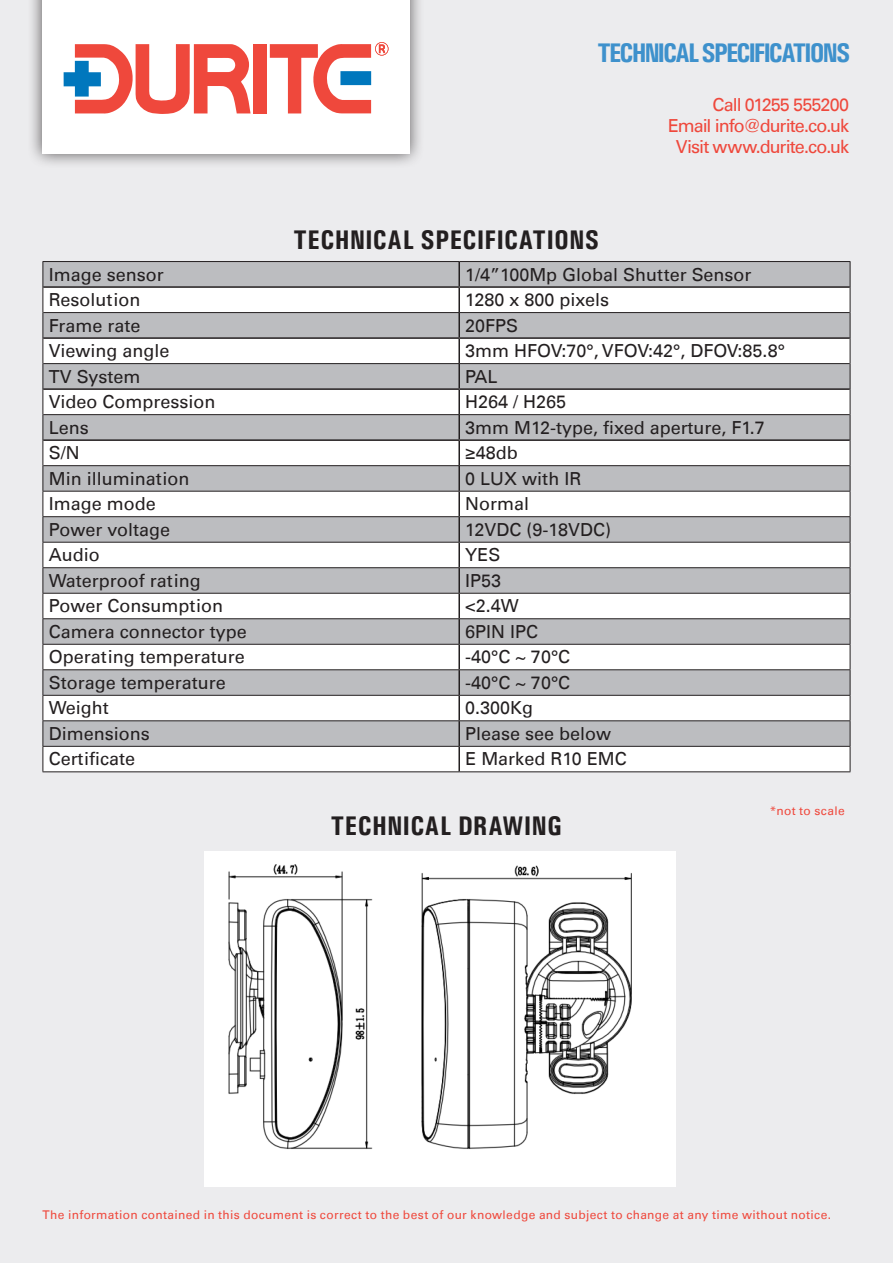
<style>
.page{position:relative;width:893px;height:1263px;background:#ececee}
.page>*{position:absolute;margin:0;border:0;box-sizing:border-box;transform-origin:0 0}
.t1{font:700 condensed 27px "Univers";letter-spacing:.015em;color:#231f20}
.t2{font:700 condensed 27px "Univers";letter-spacing:-.07em;color:#3e91cc}
.t3{font:18px "Univers Com 55 Roman";color:#231f20}
.t4{font:18px "Univers Com 55 Roman";letter-spacing:-.05em;color:#ef483c}
.t5{font:12px "Univers Com 55 Roman";letter-spacing:.03em;color:#ef483c}
</style>
<div class="page">
<div style="left:27px;top:0;width:398px;height:169px;background:#231f20;opacity:.75"></div>
<div style="left:42px;top:0;width:367px;height:154px;background:#fff"></div>
<div style="left:253px;top:44px;width:13px;height:69px;background:#ef483c"></div>
<svg style="left:270px;top:42px;width:118px;height:71px"></svg>
<svg style="left:64px;top:44px;width:187px;height:70px"></svg>
<hr style="left:43px;top:261px;width:416px;height:1px;background:#231f20">
<hr style="left:459px;top:261px;width:391px;height:1px;background:#231f20">
<svg style="left:43px;top:262px;width:808px;height:509px;background:#d5d5d7"></svg>
<hr style="left:43px;top:771px;width:416px;height:1px;background:#231f20">
<hr style="left:459px;top:771px;width:391px;height:1px;background:#231f20">
<img style="left:205px;top:852px;width:470px;height:334px">
<p class="t2" style="left:597px;top:37px;width:254px">TECHNICAL SPECIFICATIONS</p>
<p class="t1" style="left:294px;top:224px;width:307px">TECHNICAL SPECIFICATIONS</p>
<p class="t4" style="left:713px;top:94px;width:138px">Call 01255 555200</p>
<p class="t4" style="left:668px;top:115px;width:183px">Email info@durite.co.uk</p>
<p class="t4" style="left:676px;top:136px;width:175px">Visit www.durite.co.uk</p>
<p class="t3" style="left:49px;top:263px;width:117px">Image sensor</p>
<p class="t3" style="left:465px;top:263px;width:288px">1/4”100Mp Global Shutter Sensor</p>
<p class="t3" style="left:49px;top:289px;width:93px">Resolution</p>
<p class="t3" style="left:465px;top:289px;width:145px">1280 x 800 pixels</p>
<p class="t3" style="left:49px;top:314px;width:93px">Frame rate</p>
<p class="t3" style="left:465px;top:314px;width:55px">20FPS</p>
<p class="t3" style="left:49px;top:340px;width:122px">Viewing angle</p>
<p class="t3" style="left:465px;top:340px;width:321px">3mm HFOV:70°, VFOV:42°, DFOV:85.8°</p>
<p class="t3" style="left:49px;top:365px;width:93px">TV System</p>
<p class="t3" style="left:465px;top:365px;width:34px">PAL</p>
<p class="t3" style="left:49px;top:391px;width:168px">Video Compression</p>
<p class="t3" style="left:465px;top:391px;width:103px">H264 / H265</p>
<p class="t3" style="left:49px;top:416px;width:41px">Lens</p>
<p class="t3" style="left:465px;top:416px;width:301px">3mm M12-type, fixed aperture, F1.7</p>
<p class="t3" style="left:49px;top:442px;width:32px">S/N</p>
<p class="t3" style="left:465px;top:442px;width:54px">≥48db</p>
<p class="t3" style="left:49px;top:467px;width:142px">Min illumination</p>
<p class="t3" style="left:465px;top:467px;width:118px">0 LUX with IR</p>
<p class="t3" style="left:49px;top:493px;width:109px">Image mode</p>
<p class="t3" style="left:465px;top:493px;width:65px">Normal</p>
<p class="t3" style="left:49px;top:518px;width:123px">Power voltage</p>
<p class="t3" style="left:465px;top:518px;width:147px">12VDC (9-18VDC)</p>
<p class="t3" style="left:49px;top:544px;width:52px">Audio</p>
<p class="t3" style="left:465px;top:544px;width:37px">YES</p>
<p class="t3" style="left:49px;top:569px;width:153px">Waterproof rating</p>
<p class="t3" style="left:465px;top:569px;width:38px">IP53</p>
<p class="t3" style="left:49px;top:595px;width:176px">Power Consumption</p>
<p class="t3" style="left:465px;top:595px;width:55px">&lt;2.4W</p>
<p class="t3" style="left:49px;top:620px;width:200px">Camera connector type</p>
<p class="t3" style="left:465px;top:620px;width:74px">6PIN IPC</p>
<p class="t3" style="left:49px;top:646px;width:197px">Operating temperature</p>
<p class="t3" style="left:465px;top:646px;width:106px">-40°C ~ 70°C</p>
<p class="t3" style="left:49px;top:672px;width:179px">Storage temperature</p>
<p class="t3" style="left:465px;top:672px;width:106px">-40°C ~ 70°C</p>
<p class="t3" style="left:49px;top:697px;width:62px">Weight</p>
<p class="t3" style="left:465px;top:697px;width:70px">0.300Kg</p>
<p class="t3" style="left:49px;top:723px;width:102px">Dimensions</p>
<p class="t3" style="left:465px;top:723px;width:148px">Please see below</p>
<p class="t3" style="left:49px;top:748px;width:88px">Certificate</p>
<p class="t3" style="left:465px;top:748px;width:163px">E Marked R10 EMC</p>
<p class="t1" style="left:331px;top:809px;width:233px">TECHNICAL DRAWING</p>
<p class="t5" style="left:770px;top:803px;width:77px">*not to scale</p>
<p class="t5" style="left:43px;top:1208px;width:790px">The information contained in this document is correct to the best of our knowledge and subject to change at any time without notice.</p>
</div>
